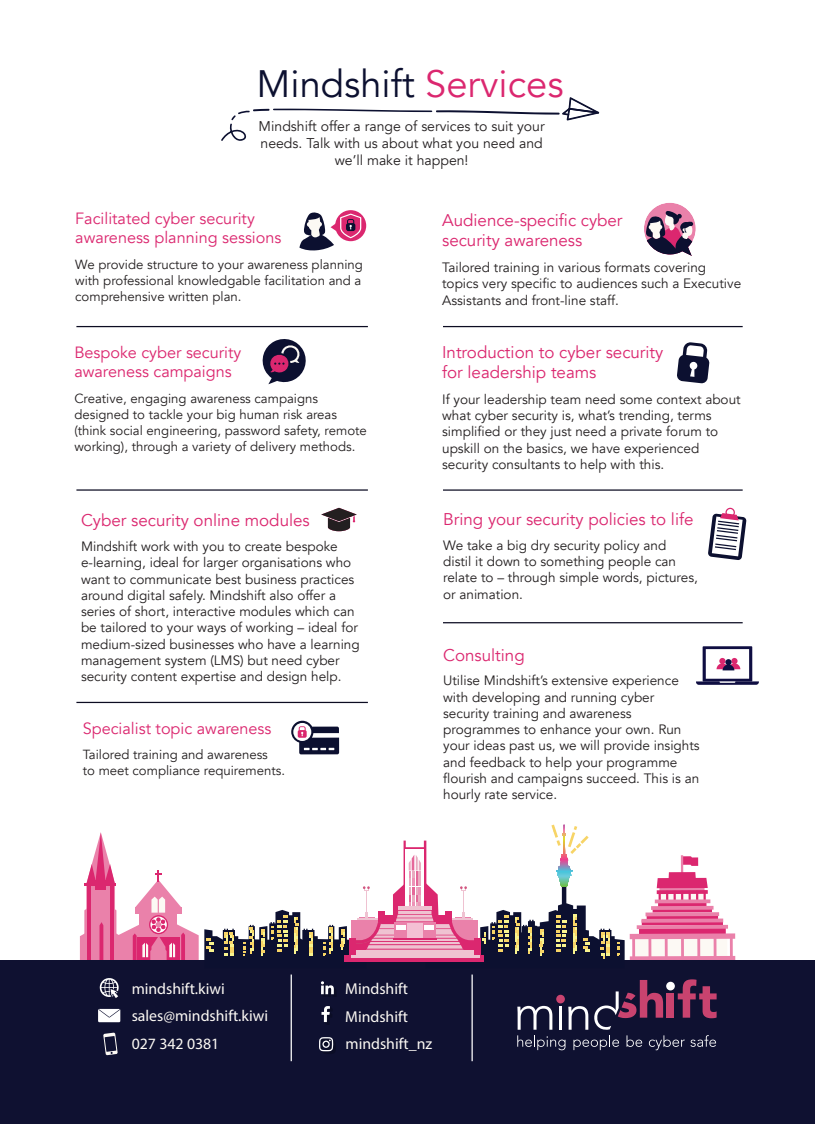
<style>
.page{position:relative;width:815px;height:1124px;background:#fff}
.page>*{position:absolute;margin:0;border:0;box-sizing:border-box;transform-origin:0 0}
.t1{font:38.12px "Avenir";color:#0c1030}
.t2{font:17px/20.4px "Avenir";color:#db276f}
.t3{font:16.25px/19.5px "Avenir";color:#db276f}
.t4{font:15.75px/27.1px "Myriad Pro";color:#fcf9f4}
.t5{font:14px/16.9px "Avenir";color:#231f20;text-align:center}
.t6{font:13.5px/16.2px "Avenir";color:#231f20}
.t7{font:13.12px/15.9px "Avenir";color:#231f20}
.s1{color:#db276f}
</style>
<div class="page">
<svg style="left:221px;top:97px;width:378px;height:44px"></svg>
<svg style="left:262px;top:339px;width:44px;height:45px"></svg>
<svg style="left:677px;top:342px;width:33px;height:41px"></svg>
<svg style="left:291px;top:720px;width:48px;height:34px"></svg>
<svg style="left:644px;top:203px;width:52px;height:53px"></svg>
<svg style="left:335px;top:210px;width:31px;height:31px"></svg>
<svg style="left:299px;top:211px;width:62px;height:40px"></svg>
<div style="left:725px;top:507px;width:10px;height:10px;border:1px solid #db276f;border-radius:50%"></div>
<svg style="left:708px;top:513px;width:38px;height:47px"></svg>
<svg style="left:321px;top:507px;width:36px;height:24px"></svg>
<hr style="left:76px;top:326px;width:292px;height:1px;background:#0c0c22">
<hr style="left:443px;top:326px;width:300px;height:1px;background:#0c0c22">
<hr style="left:443px;top:489px;width:300px;height:1px;background:#0c0c22">
<hr style="left:443px;top:622px;width:300px;height:1px;background:#0c0c22">
<hr style="left:76px;top:489px;width:292px;height:1px;background:#0c0c22">
<hr style="left:76px;top:701px;width:292px;height:2px;background:#0c0c22">
<div style="left:0;top:960px;width:814px;height:163px;background:#0f1131"></div>
<svg style="left:80px;top:824px;width:655px;height:138px"></svg>
<hr style="left:398px;top:906px;width:33px;height:4px;background:#efc2d1">
<svg style="left:103px;top:1032px;width:15px;height:23px"></svg>
<svg style="left:321px;top:1006px;width:11px;height:18px"></svg>
<svg style="left:321px;top:981px;width:15px;height:15px"></svg>
<svg style="left:319px;top:1037px;width:17px;height:16px"></svg>
<div style="left:98px;top:1008px;width:22px;height:14px;background:#fff"></div>
<svg style="left:98px;top:1008px;width:22px;height:9px"></svg>
<svg style="left:99px;top:978px;width:20px;height:19px"></svg>
<svg style="left:517px;top:979px;width:200px;height:71px"></svg>
<hr style="left:472px;top:974px;width:1px;height:86px;background:#fff">
<hr style="left:291px;top:974px;width:1px;height:86px;background:#fff">
<svg style="left:703px;top:646px;width:49px;height:35px"></svg>
<div style="left:706px;top:649px;width:43px;height:29px;background:#fff"></div>
<svg style="left:719px;top:657px;width:7px;height:7px"></svg>
<svg style="left:731px;top:657px;width:7px;height:7px"></svg>
<svg style="left:717px;top:663px;width:23px;height:7px"></svg>
<div style="left:725px;top:659px;width:7px;height:6px;background:#0d0e40;border-radius:50%"></div>
<svg style="left:696px;top:681px;width:63px;height:3px"></svg>
<h1 class="t1" style="left:257px;top:61px;width:308px">Mindshift <span class="s1">Services</span></h1>
<p class="t5" style="left:259px;top:118px;width:288px">Mindshift offer a range of services to suit your needs. Talk with us about what you need and we’ll make it happen!</p>
<p class="t3" style="left:75px;top:209px;width:208px">Facilitated cyber security awareness planning sessions</p>
<p class="t7" style="left:75px;top:257px;width:289px;text-align:justify">We provide structure to your awareness planning with professional knowledgable facilitation and a comprehensive written plan.</p>
<p class="t3" style="left:74px;top:343px;width:169px">Bespoke cyber security awareness campaigns</p>
<p class="t7" style="left:74px;top:391px;width:294px">Creative, engaging awareness campaigns designed to tackle your big human risk areas (think social engineering, password safety, remote working), through a variety of delivery methods.</p>
<p class="t2" style="left:81px;top:510px;width:230px">Cyber security online modules</p>
<p class="t6" style="left:81px;top:538px;width:280px">Mindshift work with you to create bespoke e-learning, ideal for larger organisations who want to communicate best business practices around digital safely. Mindshift also offer a series of short, interactive modules which can be tailored to your ways of working – ideal for medium-sized businesses who have a learning management system (LMS) but need cyber security content expertise and design help.</p>
<p class="t3" style="left:83px;top:719px;width:190px">Specialist topic awareness</p>
<p class="t7" style="left:83px;top:747px;width:204px">Tailored training and awareness<br>to meet compliance requirements.</p>
<p class="t2" style="left:442px;top:210px;width:182px">Audience-specific cyber security awareness</p>
<p class="t6" style="left:442px;top:259px;width:301px">Tailored training in various formats covering topics very specific to audiences such a Executive<br>Assistants and front-line staff.</p>
<p class="t2" style="left:442px;top:342px;width:223px">Introduction to cyber security for leadership teams</p>
<p class="t6" style="left:442px;top:391px;width:300px">If your leadership team need some context about what cyber security is, what’s trending, terms simplified or they just need a private forum to upskill on the basics, we have experienced security consultants to help with this.</p>
<p class="t2" style="left:443px;top:509px;width:252px">Bring your security policies to life</p>
<p class="t6" style="left:443px;top:537px;width:256px">We take a big dry security policy and distil it down to something people can relate to – through simple words, pictures, or animation.</p>
<p class="t2" style="left:443px;top:645px;width:83px">Consulting</p>
<p class="t6" style="left:443px;top:672px;width:258px">Utilise Mindshift’s extensive experience with developing and running cyber security training and awareness programmes to enhance your own. Run your ideas past us, we will provide insights and feedback to help your programme flourish and campaigns succeed. This is an hourly rate service.</p>
<p class="t4" style="left:132px;top:974px;width:138px">mindshift.kiwi sales@mindshift.kiwi</p>
<p class="t4" style="left:345px;top:975px;width:64px">Mindshift<br>Mindshift</p>
<p class="t4" style="left:132px;top:1029px;width:89px">027 342 0381</p>
<p class="t4" style="left:345px;top:1029px;width:88px">mindshift_nz</p>
</div>
